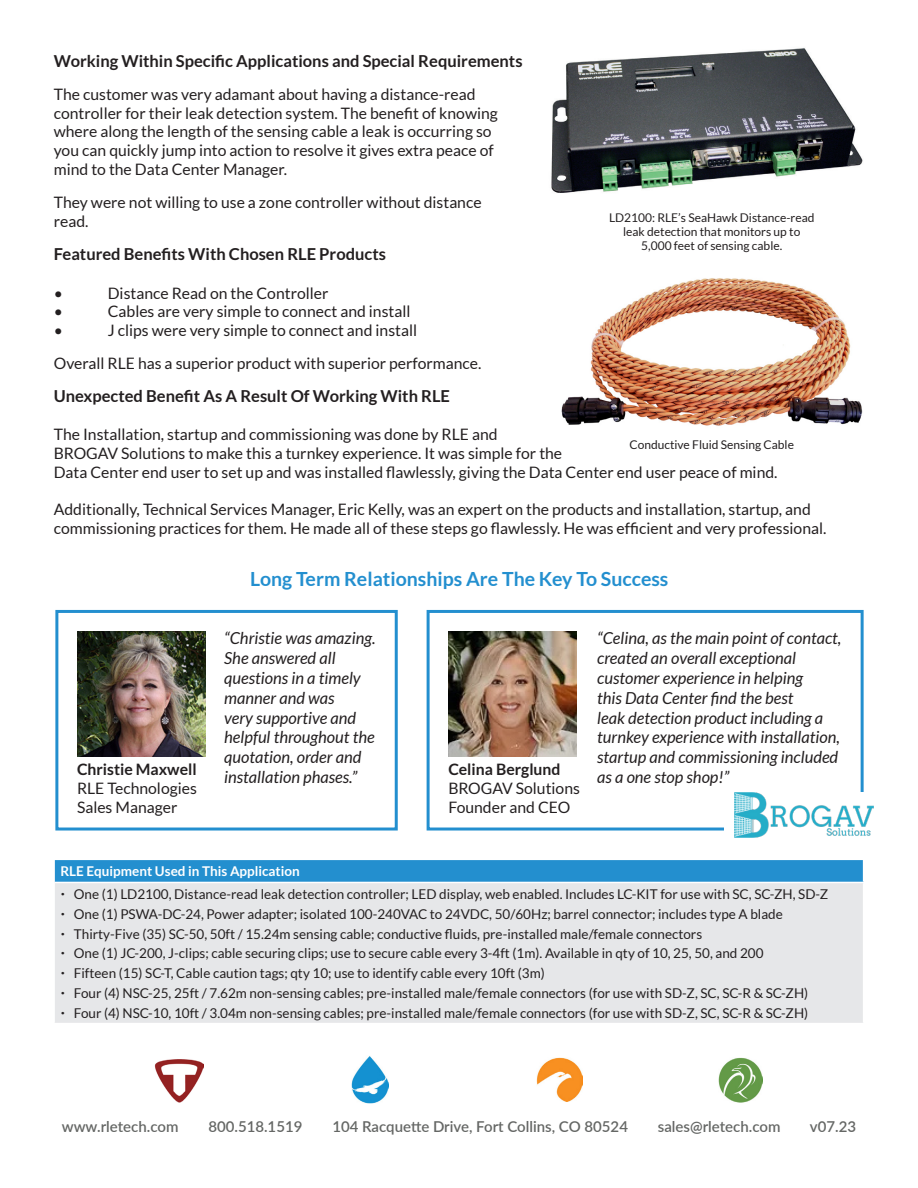
<style>
.page{position:relative;width:918px;height:1188px;background:#fff}
.page>*{position:absolute;margin:0;border:0;box-sizing:border-box;transform-origin:0 0}
.t1{font:700 19.5px "Lato";color:#238fcf}
.t2{font:italic 16.5px/19.8px "Lato";color:#231f20}
.t3{font:700 16.5px "Lato";color:#231f20}
.t4{font:15.75px/18.9px "Lato";color:#231f20}
.t5{font:600 15px "Lato";color:#656765}
.t6{font:13.5px "Lato";color:#231f20}
.Table_Heading{font:700 13.5px "Lato";color:#fff}
.parts_list_bullet{font:12px/14.4px "Lato";color:#231f20;text-align:center}
.s1{font-weight:700}
</style>
<div class="page">
<img style="left:155px;top:1059px;width:49px;height:43px">
<img style="left:351px;top:1056px;width:38px;height:47px">
<img style="left:537px;top:1057px;width:46px;height:45px">
<img style="left:718px;top:1057px;width:45px;height:45px">
<div style="left:54px;top:860px;width:810px;height:22px;background:#238fcf"></div>
<div style="left:54px;top:882px;width:810px;height:142px;background:#e6e7e9"></div>
<svg style="left:54px;top:860px;width:1px;height:22px"></svg>
<hr style="left:54px;top:882px;width:1px;height:141px;background:#fff">
<svg style="left:863px;top:860px;width:1px;height:22px"></svg>
<hr style="left:55px;top:882px;width:809px;height:1px;background:#fff">
<hr style="left:863px;top:883px;width:1px;height:140px;background:#fff">
<hr style="left:54px;top:1023px;width:810px;height:1px;background:#fff">
<img style="left:551px;top:48px;width:312px;height:145px">
<img style="left:561px;top:278px;width:302px;height:148px">
<img style="left:77px;top:631px;width:128px;height:125px">
<img style="left:449px;top:631px;width:128px;height:125px">
<div style="left:55px;top:610px;width:343px;height:221px;border:3px solid #238fcf"></div>
<div style="left:427px;top:610px;width:437px;height:221px;border:3px solid #238fcf"></div>
<div style="left:724px;top:794px;width:155px;height:46px;background:#fff"></div>
<img style="left:734px;top:792px;width:140px;height:46px">
<p class="t3" style="left:54px;top:52px;width:470px">Working Within Specific Applications and Special Requirements</p>
<p class="t4" style="left:54px;top:84px;width:446px">The customer was very adamant about having a distance-read controller for their leak detection system. The benefit of knowing where along the length of the sensing cable a leak is occurring so you can quickly jump into action to resolve it gives extra peace of mind to the Data Center Manager.</p>
<p class="t4" style="left:54px;top:192px;width:429px">They were not willing to use a zone controller without distance read.</p>
<p class="t3" style="left:54px;top:244px;width:334px">Featured Benefits With Chosen RLE Products</p>
<p class="t4" style="left:54px;top:283px;width:11px">•</p>
<p class="t4" style="left:108px;top:283px;width:222px">Distance Read on the Controller</p>
<p class="t4" style="left:54px;top:302px;width:11px">•</p>
<p class="t4" style="left:108px;top:302px;width:304px">Cables are very simple to connect and install</p>
<p class="t4" style="left:54px;top:321px;width:11px">•</p>
<p class="t4" style="left:108px;top:321px;width:311px">J clips were very simple to connect and install</p>
<p class="t4" style="left:54px;top:354px;width:429px">Overall RLE has a superior product with superior performance.</p>
<p class="t3" style="left:54px;top:387px;width:398px">Unexpected Benefit As A Result Of Working With RLE</p>
<p class="t4" style="left:54px;top:425px;width:725px">The Installation, startup and commissioning was done by RLE and<br>BROGAV Solutions to make this a turnkey experience. It was simple for the<br>Data Center end user to set up and was installed flawlessly, giving the Data Center end user peace of mind.</p>
<p class="t4" style="left:54px;top:500px;width:774px">Additionally, Technical Services Manager, Eric Kelly, was an expert on the products and installation, startup, and commissioning practices for them. He made all of these steps go flawlessly. He was efficient and very professional.</p>
<p class="parts_list_bullet" style="left:609px;top:210px;width:207px">LD2100: RLE’s SeaHawk Distance-read leak detection that monitors up to<br>5,000 feet of sensing cable.</p>
<p class="parts_list_bullet" style="left:630px;top:438px;width:166px">Conductive Fluid Sensing Cable</p>
<p class="t1" style="left:250px;top:567px;width:420px">Long Term Relationships Are The Key To Success</p>
<p class="t2" style="left:224px;top:629px;width:153px">“Christie was amazing.<br>She answered all questions in a timely manner and was<br>very supportive and helpful throughout the quotation, order and installation phases.”</p>
<p class="t2" style="left:597px;top:629px;width:246px">“Celina, as the main point of contact, created an overall exceptional customer experience in helping<br>this Data Center find the best<br>leak detection product including a turnkey experience with installation, startup and commissioning included as a one stop shop!”</p>
<p class="t4" style="left:77px;top:760px;width:121px;text-align:justify"><span class="s1">Christie Maxwell </span>RLE Technologies Sales Manager</p>
<p class="t4" style="left:448px;top:760px;width:133px"><span class="s1">Celina Berglund<br></span>BROGAV Solutions<br>Founder and CEO</p>
<p class="Table_Heading" style="left:60px;top:864px;width:241px">RLE Equipment Used in This Application</p>
<p class="t6" style="left:74px;top:887px;width:756px">One (1) LD2100, Distance-read leak detection controller; LED display, web enabled. Includes LC-KIT for use with SC, SC-ZH, SD-Z</p>
<p class="t6" style="left:74px;top:907px;width:710px">One (1) PSWA-DC-24, Power adapter; isolated 100-240VAC to 24VDC, 50/60Hz; barrel connector; includes type A blade</p>
<p class="t6" style="left:74px;top:926px;width:630px">Thirty-Five (35) SC-50, 50ft / 15.24m sensing cable; conductive fluids, pre-installed male/female connectors</p>
<p class="t6" style="left:74px;top:946px;width:691px">One (1) JC-200, J-clips; cable securing clips; use to secure cable every 3-4ft (1m). Available in qty of 10, 25, 50, and 200</p>
<p class="t6" style="left:74px;top:966px;width:473px">Fifteen (15) SC-T, Cable caution tags; qty 10; use to identify cable every 10ft (3m)</p>
<p class="t6" style="left:74px;top:985px;width:736px">Four (4) NSC-25, 25ft / 7.62m non-sensing cables; pre-installed male/female connectors (for use with SD-Z, SC, SC-R &amp; SC-ZH)</p>
<p class="t6" style="left:74px;top:1005px;width:736px">Four (4) NSC-10, 10ft / 3.04m non-sensing cables; pre-installed male/female connectors (for use with SD-Z, SC, SC-R &amp; SC-ZH)</p>
<p class="t5" style="left:62px;top:1115px;width:118px">www.rletech.com</p>
<p class="t5" style="left:208px;top:1115px;width:96px">800.518.1519</p>
<p class="t5" style="left:332px;top:1115px;width:297px">104 Racquette Drive, Fort Collins, CO 80524</p>
<p class="t5" style="left:658px;top:1115px;width:124px">sales@rletech.com</p>
<p class="t5" style="left:810px;top:1115px;width:48px">v07.23</p>
</div>
